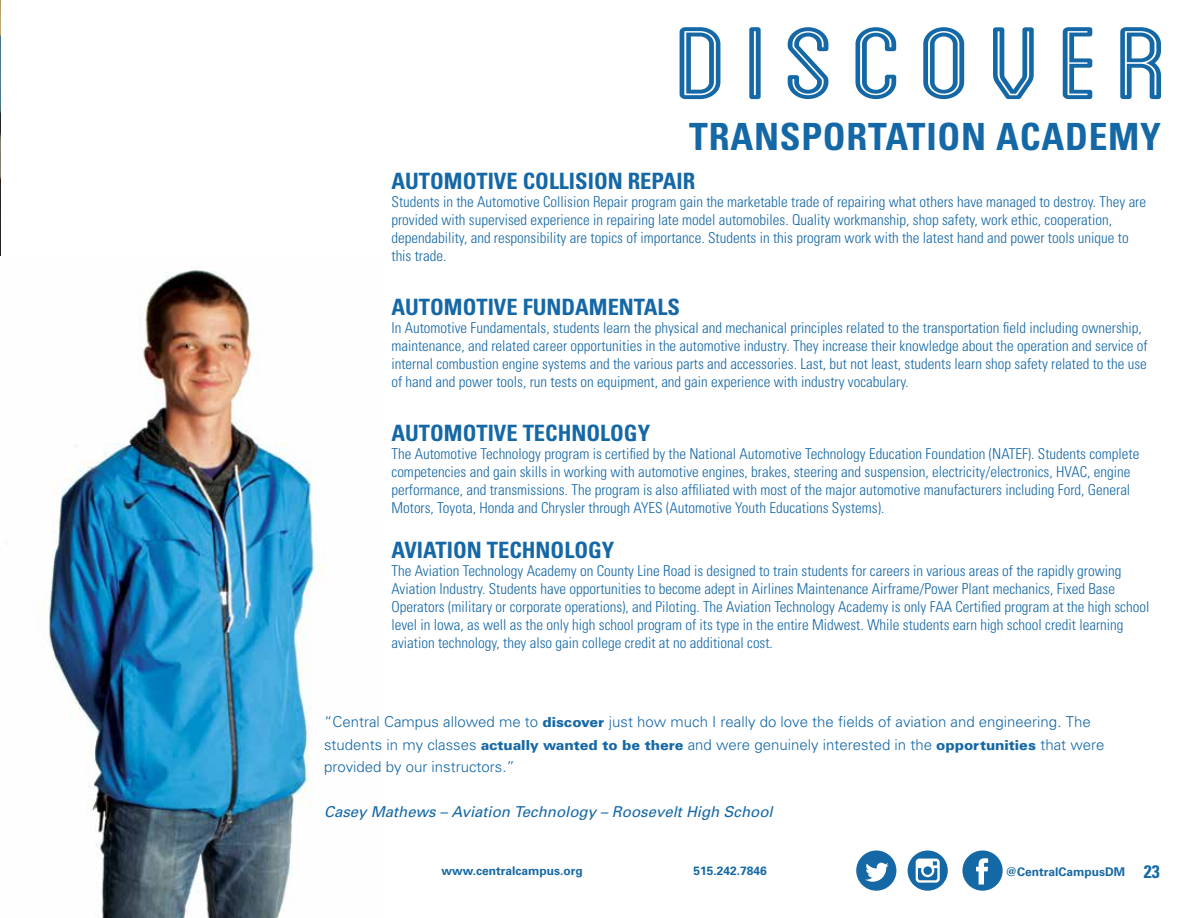
<style>
.page{position:relative;width:1188px;height:918px;background:#fff}
.page>*{position:absolute;margin:0;border:0;box-sizing:border-box;transform-origin:0 0}
.t1{font:700 condensed 37.5px "Univers";letter-spacing:.02em;color:#1568a6}
.t2{font:700 condensed 22.5px "Univers";color:#1568a6}
.t3{font:700 condensed 18px "Univers";color:#1568a6}
.t4{font:300 condensed 15px/18px "Univers";color:#1568a6}
.t5{font:300 15px/22.5px "Univers";color:#1568a6}
.t6{font:italic 15px "Univers";color:#1568a6}
.t7{font:700 12px "Univers";color:#1568a6}
.s1{font-family:"Univers Black DTC";font-weight:400}
</style>
<div class="page">
<svg style="left:680px;top:27px;width:481px;height:72px"></svg>
<img style="left:48px;top:269px;width:277px;height:649px">
<svg style="left:856px;top:850px;width:40px;height:41px"></svg>
<svg style="left:962px;top:851px;width:41px;height:40px"></svg>
<svg style="left:908px;top:851px;width:40px;height:40px"></svg>
<h1 class="t1" style="left:689px;top:114px;width:473px">TRANSPORTATION ACADEMY</h1>
<h2 class="t2" style="left:392px;top:168px;width:305px">AUTOMOTIVE COLLISION REPAIR</h2>
<p class="t4" style="left:392px;top:193px;width:756px">Students in the Automotive Collision Repair program gain the marketable trade of repairing what others have managed to destroy. They are provided with supervised experience in repairing late model automobiles. Quality workmanship, shop safety, work ethic, cooperation, dependability, and responsibility are topics of importance. Students in this program work with the latest hand and power tools unique to this trade.</p>
<h2 class="t2" style="left:392px;top:294px;width:290px">AUTOMOTIVE FUNDAMENTALS</h2>
<p class="t4" style="left:392px;top:319px;width:758px">In Automotive Fundamentals, students learn the physical and mechanical principles related to the transportation field including ownership, maintenance, and related career opportunities in the automotive industry. They increase their knowledge about the operation and service of internal combustion engine systems and the various parts and accessories. Last, but not least, students learn shop safety related to the use of hand and power tools, run tests on equipment, and gain experience with industry vocabulary.</p>
<h2 class="t2" style="left:392px;top:420px;width:260px">AUTOMOTIVE TECHNOLOGY</h2>
<p class="t4" style="left:392px;top:445px;width:749px">The Automotive Technology program is certified by the National Automotive Technology Education Foundation (NATEF). Students complete competencies and gain skills in working with automotive engines, brakes, steering and suspension, electricity/electronics, HVAC, engine performance, and transmissions. The program is also affiliated with most of the major automotive manufacturers including Ford, General Motors, Toyota, Honda and Chrysler through AYES (Automotive Youth Educations Systems).</p>
<h2 class="t2" style="left:392px;top:537px;width:224px">AVIATION TECHNOLOGY</h2>
<p class="t4" style="left:392px;top:562px;width:759px">The Aviation Technology Academy on County Line Road is designed to train students for careers in various areas of the rapidly growing Aviation Industry. Students have opportunities to become adept in Airlines Maintenance Airframe/Power Plant mechanics, Fixed Base Operators (military or corporate operations), and Piloting. The Aviation Technology Academy is only FAA Certified program at the high school level in Iowa, as well as the only high school program of its type in the entire Midwest. While students earn high school credit learning aviation technology, they also gain college credit at no additional cost.</p>
<p class="t5" style="left:324px;top:711px;width:782px">“Central Campus allowed me to <span class="s1">discover</span> just how much I really do love the fields of aviation and engineering. The students in my classes <span class="s1">actually wanted to be there</span> and were genuinely interested in the <span class="s1">opportunities</span> that were provided by our instructors.”</p>
<p class="t6" style="left:324px;top:803px;width:450px">Casey Mathews – Aviation Technology – Roosevelt High School</p>
<p class="t7" style="left:442px;top:864px;width:143px">www.centralcampus.org</p>
<p class="t7" style="left:694px;top:864px;width:75px">515.242.7846</p>
<p class="t7" style="left:1005px;top:865px;width:121px">@CentralCampusDM</p>
<p class="t3" style="left:1144px;top:860px;width:17px">23</p>
</div>
